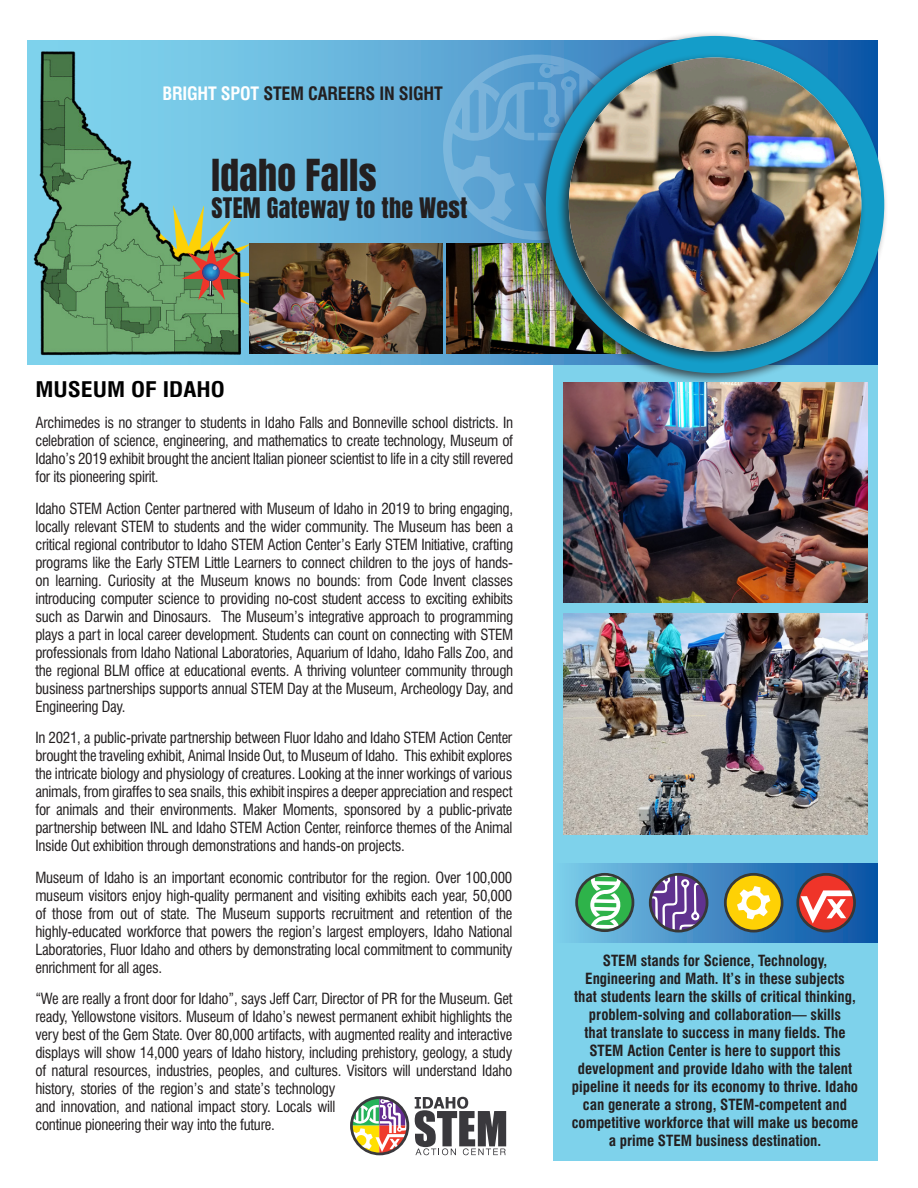
<style>
.page{position:relative;width:918px;height:1188px;background:#fff}
.page>*{position:absolute;margin:0;border:0;box-sizing:border-box;transform-origin:0 0}
.t1{font:37.5px "Anton";letter-spacing:.01em;color:#231f20}
.t2{font:24px "Anton";letter-spacing:.01em;color:#231f20}
.t3{font:700 condensed 21px "Swiss 721 BT";color:#000;scale:1.14 1}
.t4{font:700 condensed 18px "Swiss 721 BT";letter-spacing:-.01em;color:#231f20}
.t5{font:condensed 15px/18px "Swiss 721 BT";letter-spacing:-.02em;color:#231f20;text-align:justify}
.t6{font:700 condensed 15px/18px "Swiss 721 BT";color:#231f20;text-align:center}
.s1{color:#fff}
</style>
<div class="page">
<div style="left:553px;top:365px;width:324px;height:796px;background:#7ed2eb"></div>
<svg style="left:27px;top:40px;width:506px;height:325px;background:#68b3da"></svg>
<div style="left:553px;top:863px;width:324px;height:79px;background:linear-gradient(to right,#7dcae8,#074fa3)"></div>
<svg style="left:649px;top:873px;width:59px;height:59px;background:#6f67a0"></svg>
<svg style="left:724px;top:873px;width:59px;height:59px;background:#b8b054"></svg>
<svg style="left:575px;top:873px;width:59px;height:59px;background:#6cb490"></svg>
<svg style="left:796px;top:873px;width:60px;height:60px;background:#a7626e"></svg>
<img style="left:564px;top:385px;width:303px;height:218px">
<img style="left:564px;top:614px;width:303px;height:220px">
<svg style="left:443px;top:55px;width:90px;height:185px;background:#63a6d4"></svg>
<img style="left:27px;top:40px;width:219px;height:321px">
<svg style="left:119px;top:205px;width:139px;height:139px;background:#739d78"></svg>
<img style="left:447px;top:244px;width:86px;height:110px">
<div style="left:533px;top:31px;width:356px;height:354px;background:#231f20;opacity:.75"></div>
<div style="left:546px;top:36px;width:338px;height:337px;background:#149dc9;border-radius:50%"></div>
<div style="left:556px;top:53px;width:310px;height:311px;background:#231f20;opacity:.75"></div>
<img style="left:569px;top:58px;width:292px;height:294px">
<img style="left:250px;top:244px;width:192px;height:110px">
<svg style="left:350px;top:1096px;width:59px;height:59px"></svg>
<svg style="left:415px;top:1097px;width:91px;height:58px"></svg>
<p class="t4" style="left:163px;top:83px;width:282px"><span class="s1">BRIGHT SPOT</span> STEM CAREERS IN SIGHT</p>
<p class="t1" style="left:212px;top:156px;width:166px">Idaho Falls</p>
<p class="t2" style="left:212px;top:195px;width:257px">STEM Gateway to the West</p>
<h3 class="t3" style="left:35px;top:377px;width:168px">MUSEUM OF IDAHO</h3>
<p class="t5" style="left:35px;top:414px;width:479px">Archimedes is no stranger to students in Idaho Falls and Bonneville school districts. In celebration of science, engineering, and mathematics to create technology, Museum of Idaho’s 2019 exhibit brought the ancient Italian pioneer scientist to life in a city still revered for its pioneering spirit.</p>
<p class="t5" style="left:35px;top:500px;width:479px">Idaho STEM Action Center partnered with Museum of Idaho in 2019 to bring engaging, locally relevant STEM to students and the wider community. The Museum has been a critical regional contributor to Idaho STEM Action Center’s Early STEM Initiative, crafting programs like the Early STEM Little Learners to connect children to the joys of hands&shy;on learning. Curiosity at the Museum knows no bounds: from Code Invent classes introducing computer science to providing no-cost student access to exciting exhibits such as Darwin and Dinosaurs. The Museum’s integrative approach to programming plays a part in local career development. Students can count on connecting with STEM professionals from Idaho National Laboratories, Aquarium of Idaho, Idaho Falls Zoo, and the regional BLM offce at educational events. A thriving volunteer community through business partnerships supports annual STEM Day at the Museum, Archeology Day, and Engineering Day.</p>
<p class="t5" style="left:35px;top:729px;width:479px">In 2021, a public-private partnership between Fluor Idaho and Idaho STEM Action Center brought the traveling exhibit, Animal Inside Out, to Museum of Idaho. This exhibit explores the intricate biology and physiology of creatures. Looking at the inner workings of various animals, from giraffes to sea snails, this exhibit inspires a deeper appreciation and respect for animals and their environments. Maker Moments, sponsored by a public-private partnership between INL and Idaho STEM Action Center, reinforce themes of the Animal Inside Out exhibition through demonstrations and hands-on projects.</p>
<p class="t5" style="left:35px;top:869px;width:479px">Museum of Idaho is an important economic contributor for the region. Over 100,000 museum visitors enjoy high-quality permanent and visiting exhibits each year, 50,000 of those from out of state. The Museum supports recruitment and retention of the highly-educated workforce that powers the region’s largest employers, Idaho National Laboratories, Fluor Idaho and others by demonstrating local commitment to community enrichment for all ages.</p>
<p class="t5" style="left:35px;top:990px;width:479px">“We are really a front door for Idaho”, says Jeff Carr, Director of PR for the Museum. Get ready, Yellowstone visitors. Museum of Idaho’s newest permanent exhibit highlights the very best of the Gem State. Over 80,000 artifacts, with augmented reality and interactive displays will show 14,000 years of Idaho history, including prehistory, geology, a study of natural resources, industries, peoples, and cultures. Visitors will understand Idaho</p>
<p class="t5" style="left:35px;top:1080px;width:302px">history, stories of the region’s and state’s technology and innovation, and national impact story. Locals will continue pioneering their way into the future.</p>
<p class="t6" style="left:572px;top:951px;width:288px">STEM stands for Science, Technology, Engineering and Math. It’s in these subjects<br>that students learn the skills of critical thinking, problem-solving and collaboration— skills<br>that translate to success in many felds. The STEM Action Center is here to support this development and provide Idaho with the talent pipeline it needs for its economy to thrive. Idaho can generate a strong, STEM-competent and competitive workforce that will make us become a prime STEM business destination.</p>
</div>
